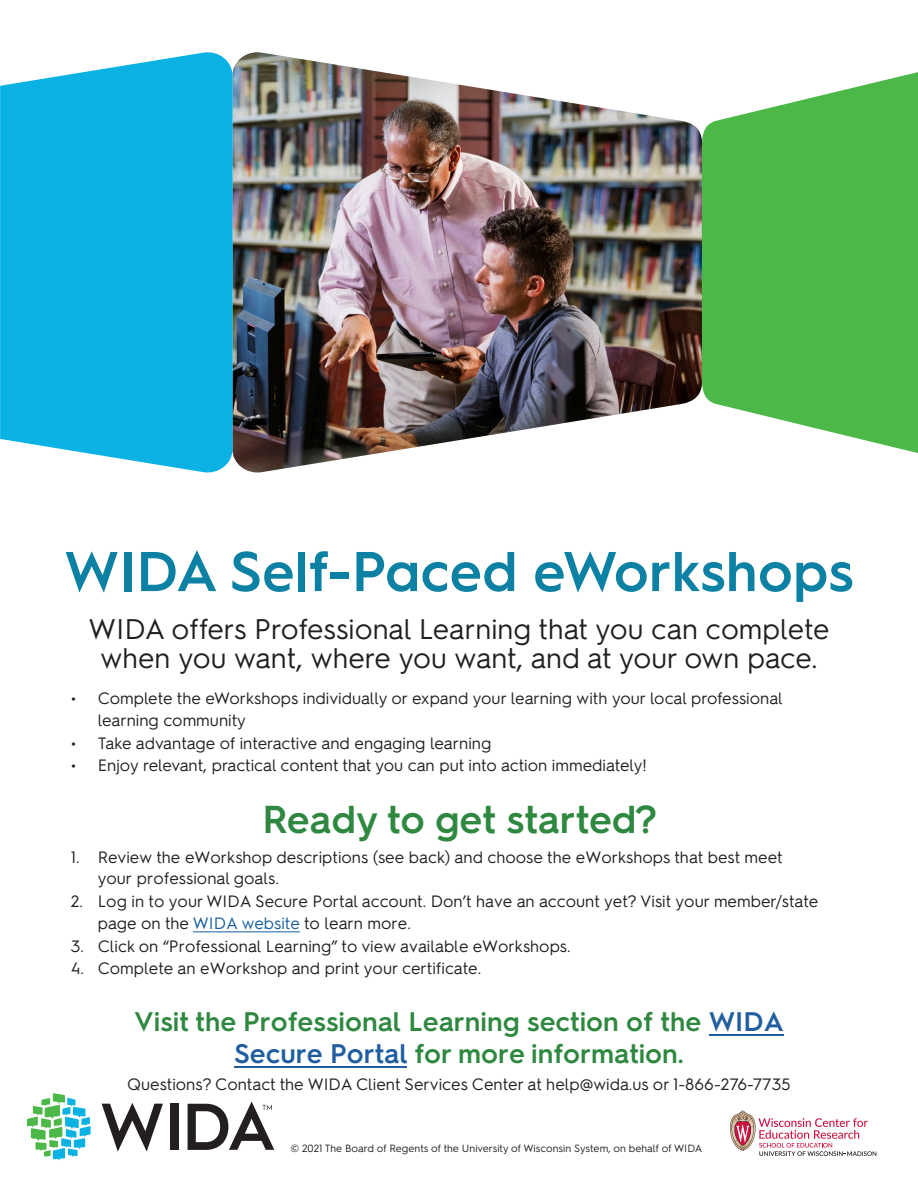
<style>
.page{position:relative;width:918px;height:1188px;background:#fff}
.page>*{position:absolute;margin:0;border:0;box-sizing:border-box;transform-origin:0 0}
.Main_head{font:600 56.1px "Hurme Geometric Sans 1";color:#0c81a3}
.t1{font:600 39px "Hurme Geometric Sans 2";color:#2e8840}
.Body_subhead{font:28.5px/28.5px "Hurme Geometric Sans 2";color:#231f20;text-align:center}
.Body_text{font:600 27px/32.4px "Hurme Geometric Sans 2";color:#2e8840;text-align:center}
.Body_text-bullet{font:16.5px/22.5px "Hurme Geometric Sans 2";color:#231f20}
.Body_text-2{font:16.5px "Hurme Geometric Sans 2";color:#231f20}
.Copyright_line{font:10.5px "Hurme Geometric Sans 2";color:#231f20}
.s1{font-size:19.5px}
.s2{color:#175d9e}
.s3{color:#215e9f}
</style>
<div class="page">
<img style="left:233px;top:52px;width:468px;height:421px">
<svg style="left:0;top:52px;width:233px;height:421px;background:#1bb7e4"></svg>
<svg style="left:701px;top:72px;width:217px;height:381px;background:#65c161"></svg>
<svg style="left:27px;top:1093px;width:64px;height:68px"></svg>
<svg style="left:102px;top:1103px;width:61px;height:49px"></svg>
<div style="left:170px;top:1104px;width:8px;height:46px;background:#231f20"></div>
<svg style="left:188px;top:1102px;width:86px;height:48px"></svg>
<svg style="left:730px;top:1111px;width:146px;height:45px"></svg>
<hr style="left:193px;top:931px;width:107px;height:1px;background:#175d9e">
<hr style="left:709px;top:1034px;width:74px;height:1px;background:#215e9f">
<hr style="left:235px;top:1066px;width:172px;height:2px;background:#215e9f">
<p class="Main_head" style="left:64px;top:532px;width:791px">WIDA Self-Paced eWorkshops</p>
<p class="Body_subhead" style="left:88px;top:613px;width:743px">WIDA offers Professional Learning that you can complete when you want, where you want, and at your own pace.</p>
<p class="Body_text-bullet" style="left:98px;top:686px;width:687px;text-indent:-27px"><span class="s1">•</span> Complete the eWorkshops individually or expand your learning with your local professional learning community</p>
<p class="Body_text-bullet" style="left:71px;top:731px;width:422px"><span class="s1">•</span> Take advantage of interactive and engaging learning</p>
<p class="Body_text-bullet" style="left:71px;top:753px;width:578px"><span class="s1">•</span> Enjoy relevant, practical content that you can put into action immediately!</p>
<h2 class="t1" style="left:262px;top:792px;width:396px">Ready to get started?</h2>
<p class="Body_text-bullet" style="left:98px;top:845px;width:686px;line-height:21.9px;text-indent:-27px">1. Review the eWorkshop descriptions (see back) and choose the eWorkshops that best meet your professional goals.</p>
<p class="Body_text-bullet" style="left:98px;top:889px;width:722px;text-indent:-27px">2. Log in to your WIDA Secure Portal account. Don’t have an account yet? Visit your member/state page on the <span class="s2">WIDA website</span> to learn more.</p>
<p class="Body_text-bullet" style="left:71px;top:934px;width:501px">3. Click on “Professional Learning” to view available eWorkshops.</p>
<p class="Body_text-bullet" style="left:71px;top:956px;width:412px">4. Complete an eWorkshop and print your certificate.</p>
<p class="Body_text" style="left:134px;top:1003px;width:651px">Visit the Professional Learning section of the <span class="s3">WIDA<br>Secure Portal</span> for more information.</p>
<p class="Body_text-2" style="left:127px;top:1073px;width:665px">Questions? Contact the WIDA Client Services Center at help@wida.us or 1-866-276-7735</p>
<p class="Copyright_line" style="left:291px;top:1141px;width:414px">© 2021 The Board of Regents of the University of Wisconsin System, on behalf of WIDA</p>
</div>
